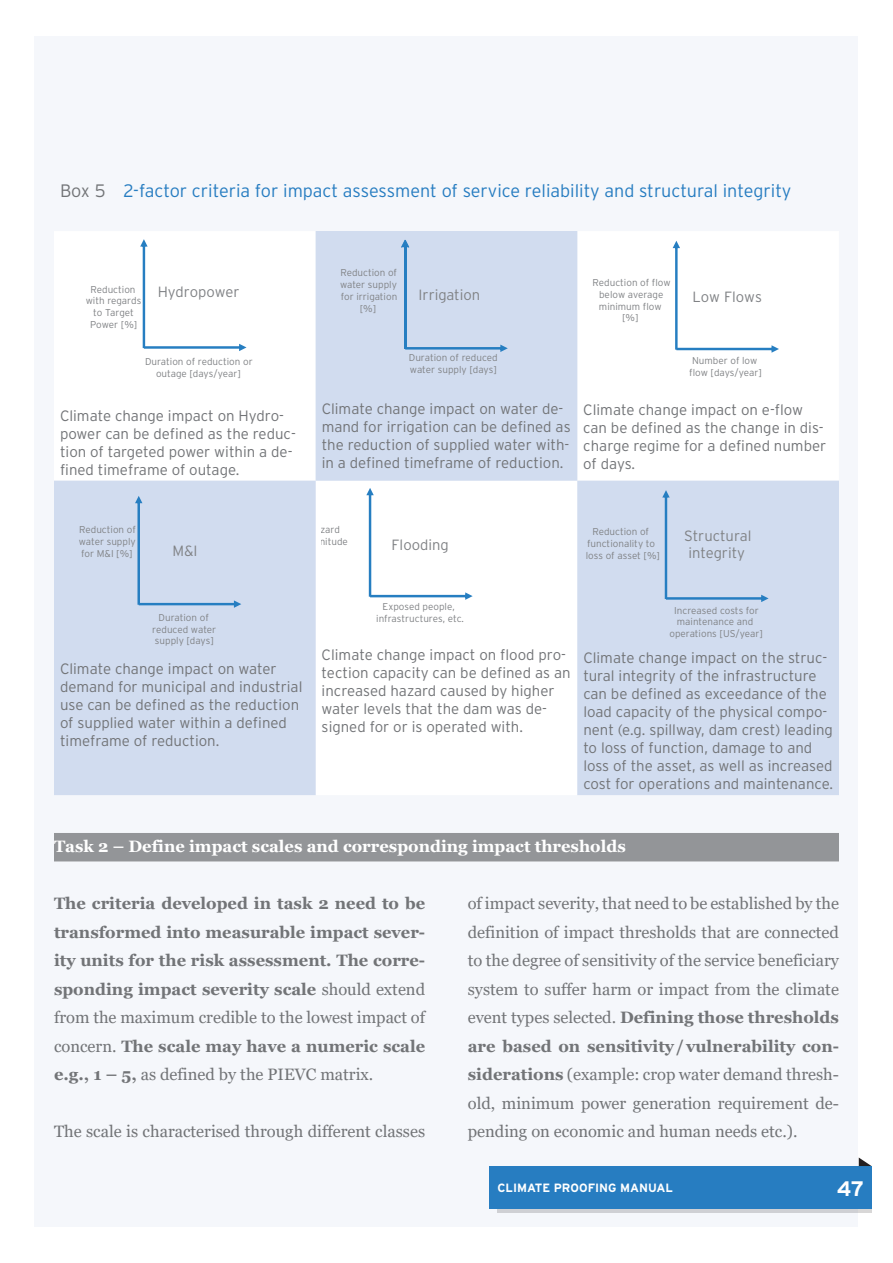
<style>
.page{position:relative;width:893px;height:1263px;background:#fff}
.page>*{position:absolute;margin:0;border:0;box-sizing:border-box;transform-origin:0 0}
.t1{font:700 21px "Interstate";color:#fff}
.t2{font:300 18px "Interstate";color:#277dc1}
.t3{font:16.5px/28.5px "Georgia";color:#727477;text-align:justify}
.t4{font:700 16.5px/28.5px "Georgia";color:#727477;text-align:justify}
.t5{font:700 16.5px "Georgia";color:#fff}
.t6{font:300 15px/18px "Interstate";color:#727477}
.t7{font:300 14.85px/17.9px "Interstate";color:#808285}
.t8{font:700 12px "Interstate";color:#fff}
.t9{font:300 9.9px/11.9px "Interstate";color:#808285;text-align:center}
.s1{color:#727477}
.s2{font-weight:400}
.s3{font-weight:700}
</style>
<div class="page">
<div style="left:35px;top:36px;width:823px;height:1191px;background:#f5f7fb"></div>
<svg style="left:497px;top:1208px;width:374px;height:5px;background:#adbfd0"></svg>
<div style="left:489px;top:1166px;width:382px;height:42px;background:#277dc1"></div>
<svg style="left:859px;top:1157px;width:12px;height:9px"></svg>
<div style="left:54px;top:833px;width:785px;height:28px;background:#939598"></div>
<svg style="left:54px;top:231px;width:785px;height:564px;fill:#d1dcef"></svg>
<div style="left:140px;top:239px;width:106px;height:112px;background:#fff"></div>
<hr style="left:404px;top:246px;width:2px;height:103px;background:#267ec1">
<svg style="left:405px;top:345px;width:103px;height:7px"></svg>
<svg style="left:401px;top:240px;width:8px;height:7px"></svg>
<svg style="left:673px;top:241px;width:106px;height:112px"></svg>
<svg style="left:135px;top:496px;width:106px;height:112px;background:#c8d7ec"></svg>
<svg style="left:366px;top:488px;width:107px;height:112px"></svg>
<div style="left:662px;top:490px;width:107px;height:112px;background:#d1dcef"></div>
<p class="t2" style="left:60px;top:180px;width:733px"><span class="s1">Box 5</span> 2-factor criteria for impact assessment of service reliability and structural integrity</p>
<p class="t9" style="left:86px;top:283px;width:57px">Reduction with regards to Target<br>Power [%]</p>
<p class="t7" style="left:158px;top:283px;width:83px">Hydropower</p>
<p class="t9" style="left:340px;top:267px;width:59px">Reduction of water supply for irrigation [%]</p>
<p class="t7" style="left:419px;top:285px;width:63px">Irrigation</p>
<p class="t9" style="left:593px;top:276px;width:80px">Reduction of flow below average minimum flow [%]</p>
<p class="t7" style="left:692px;top:288px;width:71px">Low Flows</p>
<p class="t9" style="left:145px;top:355px;width:109px">Duration of reduction or outage [days/year]</p>
<p class="t9" style="left:409px;top:352px;width:90px;text-align:left">Duration of reduced water supply [days]</p>
<p class="t9" style="left:689px;top:355px;width:74px;text-align:left">Number of low flow [days/year]</p>
<p class="t6" style="left:60px;top:406px;width:237px">Climate change impact on Hydro&shy;power can be defined as the reduc&shy;tion of targeted power within a de&shy;fined timeframe of outage.</p>
<p class="t6" style="left:322px;top:400px;width:251px">Climate change impact on water de&shy;mand for irrigation can be defined as the reduction of supplied water with&shy;in a defined timeframe of reduction.</p>
<p class="t6" style="left:583px;top:400px;width:244px">Climate change impact on e-flow can be defined as the change in dis&shy;charge regime for a defined number of days.</p>
<p class="t9" style="left:79px;top:524px;width:59px;text-align:justify">Reduction of water supply for M&amp;I [%]</p>
<p class="t7" style="left:172px;top:542px;width:27px">M&amp;I</p>
<p class="t9" style="left:300px;top:523px;width:49px">Hazard magnitude</p>
<p class="t7" style="left:392px;top:535px;width:59px">Flooding</p>
<p class="t9" style="left:586px;top:526px;width:76px">Reduction of functionality to loss of asset [%]</p>
<p class="t7" style="left:684px;top:526px;width:69px">Structural integrity</p>
<p class="t9" style="left:152px;top:611px;width:65px">Duration of reduced water supply [days]</p>
<p class="t6" style="left:60px;top:659px;width:244px">Climate change impact on water demand for municipal and industrial use can be defined as the reduction of supplied water within a defined timeframe of reduction.</p>
<p class="t9" style="left:376px;top:600px;width:89px">Exposed people, infrastructures, etc.</p>
<p class="t6" style="left:322px;top:645px;width:250px">Climate change impact on flood pro&shy;tection capacity can be defined as an increased hazard caused by higher water levels that the dam was de&shy;signed for or is operated with.</p>
<p class="t9" style="left:669px;top:604px;width:95px">Increased costs for maintenance and operations [US/year]</p>
<p class="t6" style="left:583px;top:649px;width:251px">Climate change impact on the struc&shy;tural integrity of the infrastructure can be defined as exceedance of the load capacity of the physical compo&shy;nent (e.g. spillway, dam crest) leading to loss of function, damage to and loss of the asset, as well as increased cost for operations and maintenance.</p>
<p class="t5" style="left:54px;top:836px;width:573px">Task 2 – Define impact scales and corresponding impact thresholds</p>
<p class="t4" style="left:54px;top:889px;width:373px">The criteria developed in task 2 need to be transformed into measurable impact sever&shy;ity units for the risk assessment. The corre&shy;sponding impact severity scale <span class="s2">should extend from the maximum credible to the lowest impact of concern.</span> The scale may have a numeric scale e.g., 1 – 5, <span class="s2">as defined by the PIEVC matrix.</span></p>
<p class="t3" style="left:54px;top:1117px;width:373px">The scale is characterised through different classes</p>
<p class="t3" style="left:468px;top:889px;width:373px">of impact severity, that need to be established by the definition of impact thresholds that are connected to the degree of sensitivity of the service beneficiary system to suffer harm or impact from the climate event types selected. <span class="s3">Defining those thresholds are based on sensitivity/vulnerability con&shy;siderations</span> (example: crop water demand thresh&shy;old, minimum power generation requirement de&shy;pending on economic and human needs etc.).</p>
<p class="t8" style="left:497px;top:1181px;width:177px">CLIMATE PROOFING MANUAL</p>
<h1 class="t1" style="left:837px;top:1176px;width:29px">47</h1>
</div>
